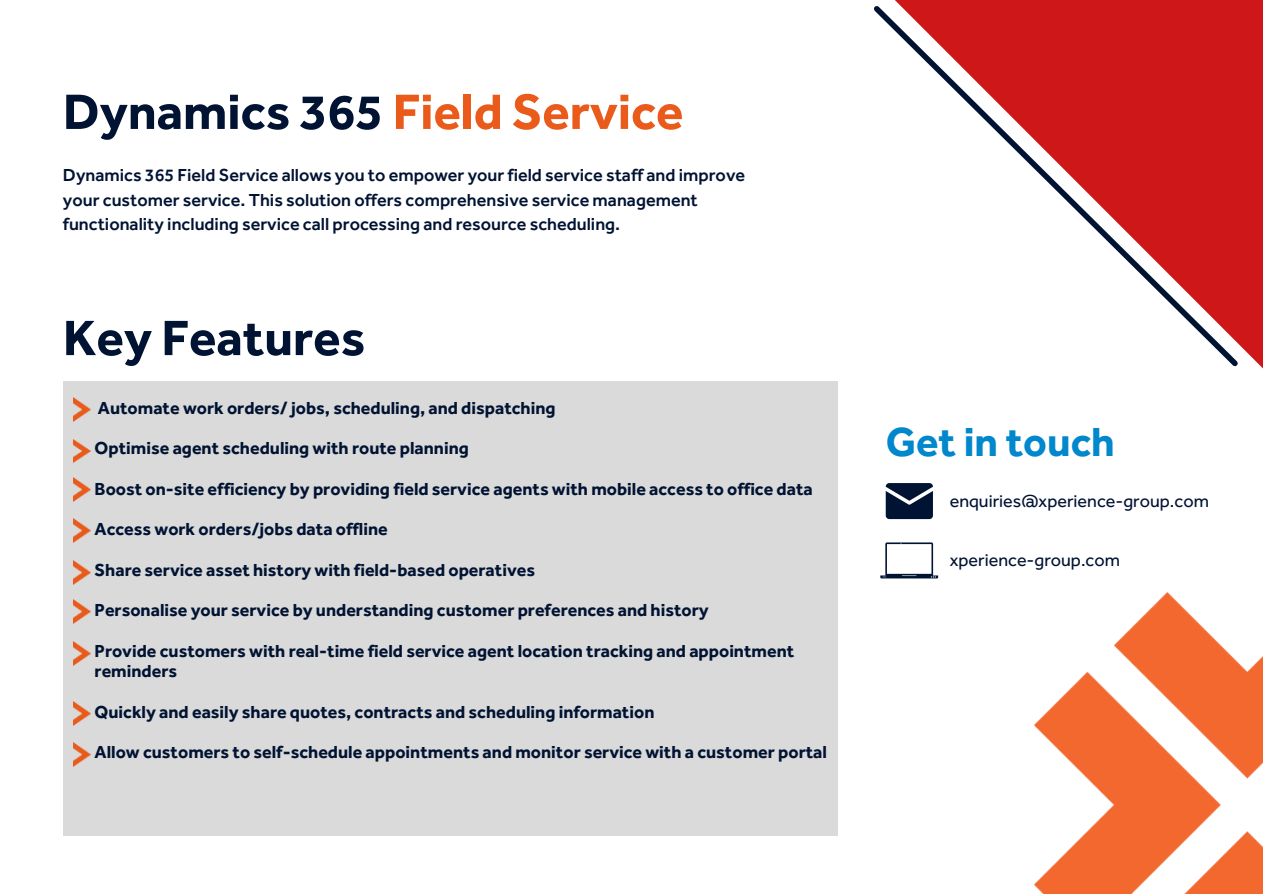
<style>
.page{position:relative;width:1263px;height:894px;background:#fff}
.page>*{position:absolute;margin:0;border:0;box-sizing:border-box;transform-origin:0 0}
.t1{font:700 51.3px "Effra";color:#ea5b1b}
.t2{font:700 51.3px "Effra";color:#001332}
.t3{font:700 42px "Effra";color:#0087cc}
.t4{font:700 18px/20.2px "Effra";color:#001332}
.t5{font:500 18px/24.8px "Effra";color:#001332}
.t6{font:18px "Effra";color:#001332}
.s1{color:#001332}
</style>
<div class="page">
<div style="left:63px;top:381px;width:775px;height:454px;background:#dadada"></div>
<img style="left:74px;top:701px;width:17px;height:23px">
<img style="left:1035px;top:592px;width:228px;height:301px">
<img style="left:74px;top:599px;width:17px;height:24px">
<img style="left:74px;top:560px;width:17px;height:24px">
<img style="left:74px;top:518px;width:17px;height:24px">
<img style="left:74px;top:477px;width:17px;height:24px">
<img style="left:74px;top:439px;width:17px;height:23px">
<img style="left:74px;top:397px;width:17px;height:24px">
<img style="left:74px;top:641px;width:17px;height:24px">
<img style="left:74px;top:742px;width:17px;height:24px">
<div style="left:895px;top:0;width:368px;height:369px;background:#cd1719"></div>
<svg style="left:886px;top:483px;width:47px;height:36px;background:#1f304b"></svg>
<svg style="left:880px;top:542px;width:58px;height:36px"></svg>
<svg style="left:874px;top:1px;width:369px;height:368px"></svg>
<p class="t1" style="left:63px;top:80px;width:622px"><span class="s1">Dynamics 365</span> Field Service</p>
<p class="t5" style="left:63px;top:162px;width:684px">Dynamics 365 Field Service allows you to empower your field service staff and improve your customer service. This solution offers comprehensive service management functionality including service call processing and resource scheduling.</p>
<p class="t2" style="left:63px;top:306px;width:304px">Key Features</p>
<p class="t4" style="left:98px;top:397px;width:459px">Automate work orders/ jobs, scheduling, and dispatching</p>
<p class="t4" style="left:95px;top:438px;width:376px">Optimise agent scheduling with route planning</p>
<p class="t4" style="left:95px;top:478px;width:720px">Boost on-site efficiency by providing field service agents with mobile access to office data</p>
<p class="t4" style="left:95px;top:518px;width:295px">Access work orders/jobs data offline</p>
<p class="t4" style="left:95px;top:559px;width:442px">Share service asset history with field-based operatives</p>
<p class="t4" style="left:95px;top:599px;width:616px">Personalise your service by understanding customer preferences and history</p>
<p class="t4" style="left:95px;top:640px;width:701px">Provide customers with real-time field service agent location tracking and appointment reminders</p>
<p class="t4" style="left:95px;top:701px;width:561px">Quickly and easily share quotes, contracts and scheduling information</p>
<p class="t4" style="left:95px;top:741px;width:734px">Allow customers to self-schedule appointments and monitor service with a customer portal</p>
<p class="t3" style="left:886px;top:415px;width:231px">Get in touch</p>
<p class="t6" style="left:950px;top:489px;width:261px">enquiries@xperience-group.com</p>
<p class="t6" style="left:950px;top:549px;width:172px">xperience-group.com</p>
</div>
